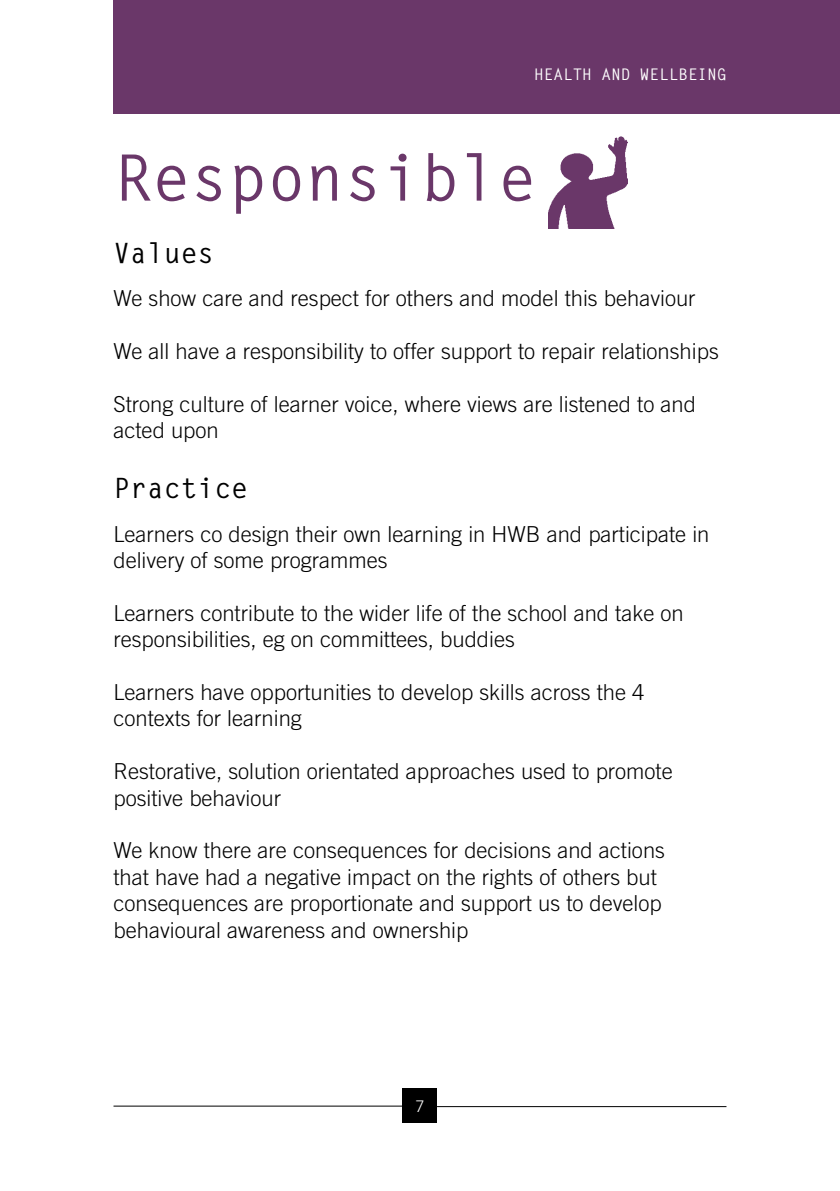
<style>
.page{position:relative;width:840px;height:1191px;background:#fff}
.page>*{position:absolute;margin:0;border:0;box-sizing:border-box;transform-origin:0 0}
.t1{font:700 64px "Letter Gothic Std";color:#6a3769}
.t2{font:700 28px "Letter Gothic Std";color:#000}
.t3{font:300 22px/26.4px "Trade Gothic LT Std";color:#000}
.t4{font:700 16px "Letter Gothic Std";color:#fff}
.t5{font:300 16px "Trade Gothic LT Std";color:#fff}
</style>
<div class="page">
<div style="left:113px;top:0;width:726px;height:113px;background:#6a3769"></div>
<div style="left:403px;top:1089px;width:34px;height:34px;background:#000"></div>
<hr style="left:113px;top:1105px;width:290px;height:1px;background:#000">
<hr style="left:437px;top:1106px;width:289px;height:1px;background:#000">
<img style="left:548px;top:136px;width:79px;height:93px">
<p class="t4" style="left:534px;top:64px;width:194px">health and wellbeing</p>
<h1 class="t1" style="left:113px;top:138px;width:424px">Responsible</h1>
<p class="t2" style="left:113px;top:235px;width:102px">Values</p>
<p class="t3" style="left:113px;top:285px;width:583px">We show care and respect for others and model this behaviour</p>
<p class="t3" style="left:113px;top:337px;width:606px">We all have a responsibility to offer support to repair relationships</p>
<p class="t3" style="left:113px;top:390px;width:583px">Strong culture of learner voice, where views are listened to and acted upon</p>
<p class="t2" style="left:113px;top:471px;width:136px">Practice</p>
<p class="t3" style="left:113px;top:520px;width:597px">Learners co design their own learning in HWB and participate in delivery of some programmes</p>
<p class="t3" style="left:113px;top:599px;width:571px">Learners contribute to the wider life of the school and take on responsibilities, eg on committees, buddies</p>
<p class="t3" style="left:113px;top:678px;width:532px">Learners have opportunities to develop skills across the 4 contexts for learning</p>
<p class="t3" style="left:113px;top:758px;width:560px">Restorative, solution orientated approaches used to promote positive behaviour</p>
<p class="t3" style="left:113px;top:837px;width:552px">We know there are consequences for decisions and actions that have had a negative impact on the rights of others but consequences are proportionate and support us to develop behavioural awareness and ownership</p>
<p class="t5" style="left:415px;top:1096px;width:10px">7</p>
</div>
